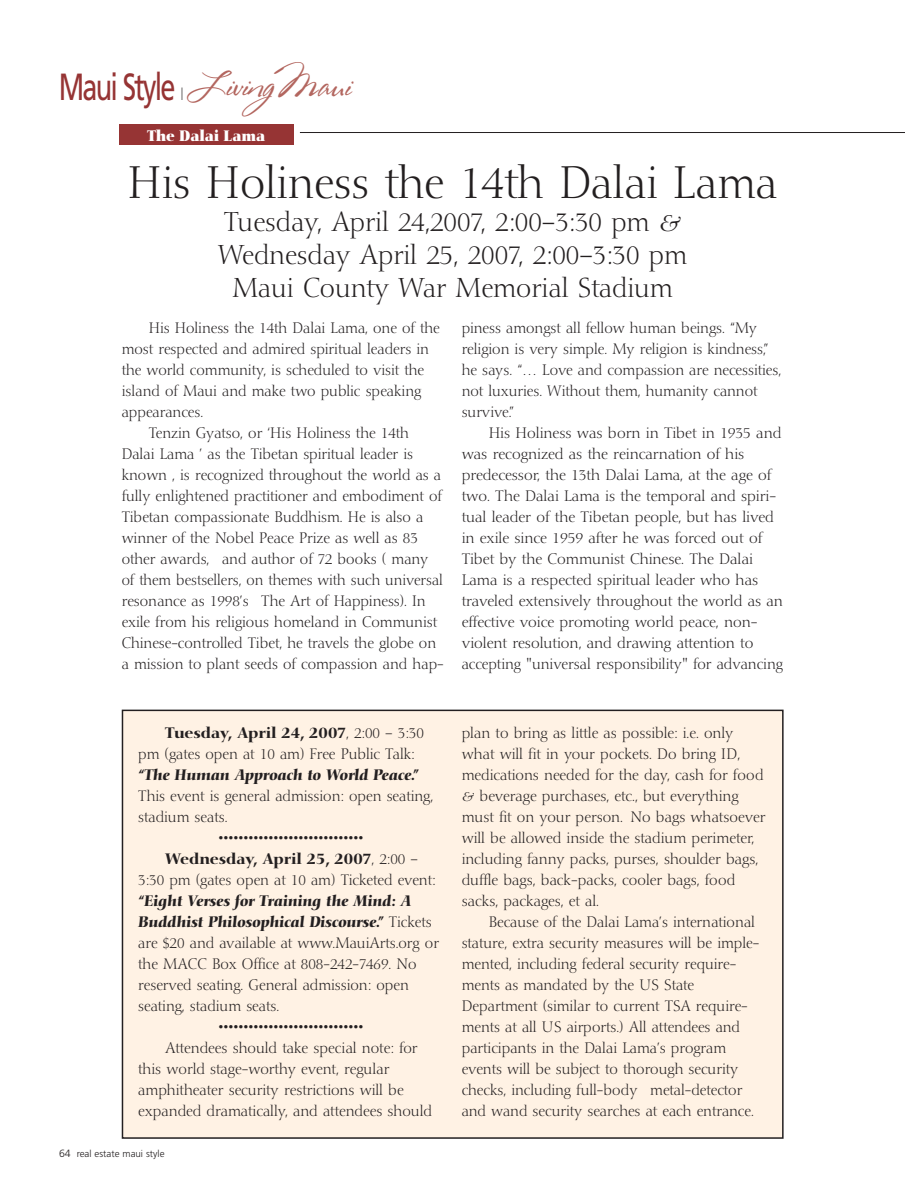
<style>
.page{position:relative;width:905px;height:1202px;background:#fff}
.page>*{position:absolute;margin:0;border:0;box-sizing:border-box;transform-origin:0 0}
.t1{font:300 45px "Nofret";color:#231f20}
.t2{font:36px "Stephanie Marie JF";color:#b3665f}
.t3{font:300 27px/33px "Nofret";color:#231f20;text-align:center}
.t4{font:300 15px/21px "Nofret";color:#231f20}
.t5{font:italic 500 15px "Nofret";color:#231f20}
.t6{font:500 15px "Nofret";color:#231f20}
.t7{font:700 15px "Nofret";color:#fff;scale:.85 1}
.t8{font:300 9.75px "Frutiger";color:#231f20}
.s1{font-family:"Frutiger";font-size:37.8px;color:#963434}
.s2{color:#231f20}
.s3{font-weight:500}
.s4{font-weight:500;font-style:italic}
.s5{font-weight:300}
.s6{font-weight:300;font-style:normal}
.s7{font-size:10.5px}
</style>
<div class="page">
<hr style="left:300px;top:132px;width:604px;height:1px;background:#231f20">
<div style="left:119px;top:124px;width:174px;height:21px;background:#963434"></div>
<div style="left:122px;top:710px;width:660px;height:428px;background:#fff2e4"></div>
<div style="left:122px;top:709px;width:661px;height:429px;border:2px solid #231f20"></div>
<p class="t2" style="left:59px;top:62px;width:293px"><span class="s1">Maui Style</span> <span class="s2">❘</span> LivingMaui</p>
<p class="t7" style="left:147px;top:129px;width:140px">The Dalai Lama</p>
<p class="t1" style="left:128px;top:163px;width:651px">His Holiness the 14th Dalai Lama</p>
<p class="t3" style="left:218px;top:208px;width:470px">Tuesday, April 24,2007, 2:00–3:30 pm &amp;<br>Wednesday April 25, 2007, 2:00–3:30 pm<br>Maui County War Memorial Stadium</p>
<p class="t4" style="left:149px;top:318px;width:292px">His Holiness the 14th Dalai Lama, one of the</p>
<p class="t4" style="left:122px;top:339px;width:309px">most respected and admired spiritual leaders in</p>
<p class="t4" style="left:122px;top:360px;width:304px">the world community, is scheduled to visit the</p>
<p class="t4" style="left:122px;top:381px;width:301px">island of Maui and make two public speaking</p>
<p class="t4" style="left:122px;top:402px;width:83px">appearances.</p>
<p class="t4" style="left:149px;top:423px;width:262px">Tenzin Gyatso, or ‘His Holiness the 14th</p>
<p class="t4" style="left:122px;top:444px;width:293px">Dalai Lama ’ as the Tibetan spiritual leader is</p>
<p class="t4" style="left:122px;top:465px;width:321px">known , is recognized throughout the world as a</p>
<p class="t4" style="left:122px;top:486px;width:322px">fully enlightened practitioner and embodiment of</p>
<p class="t4" style="left:122px;top:507px;width:303px">Tibetan compassionate Buddhism. He is also a</p>
<p class="t4" style="left:122px;top:528px;width:298px">winner of the Nobel Peace Prize as well as 83</p>
<p class="t4" style="left:122px;top:549px;width:308px">other awards, and author of 72 books ( many</p>
<p class="t4" style="left:122px;top:570px;width:323px">of them bestsellers, on themes with such universal</p>
<p class="t4" style="left:122px;top:591px;width:305px">resonance as 1998’s The Art of Happiness). In</p>
<p class="t4" style="left:122px;top:612px;width:317px">exile from his religious homeland in Communist</p>
<p class="t4" style="left:122px;top:633px;width:316px">Chinese-controlled Tibet, he travels the globe on</p>
<p class="t4" style="left:122px;top:654px;width:323px">a mission to plant seeds of compassion and hap-</p>
<p class="t4" style="left:461px;top:318px;width:297px">piness amongst all fellow human beings. “My</p>
<p class="t4" style="left:461px;top:339px;width:308px">religion is very simple. My religion is kindness,”</p>
<p class="t4" style="left:461px;top:360px;width:321px">he says. “… Love and compassion are necessities,</p>
<p class="t4" style="left:461px;top:381px;width:297px">not luxuries. Without them, humanity cannot</p>
<p class="t4" style="left:461px;top:402px;width:54px">survive.”</p>
<p class="t4" style="left:488px;top:423px;width:294px">His Holiness was born in Tibet in 1935 and</p>
<p class="t4" style="left:461px;top:444px;width:284px">was recognized as the reincarnation of his</p>
<p class="t4" style="left:461px;top:465px;width:311px">predecessor, the 13th Dalai Lama, at the age of</p>
<p class="t4" style="left:461px;top:486px;width:316px">two. The Dalai Lama is the temporal and spiri-</p>
<p class="t4" style="left:461px;top:507px;width:314px">tual leader of the Tibetan people, but has lived</p>
<p class="t4" style="left:461px;top:528px;width:302px">in exile since 1959 after he was forced out of</p>
<p class="t4" style="left:461px;top:549px;width:293px">Tibet by the Communist Chinese. The Dalai</p>
<p class="t4" style="left:461px;top:570px;width:298px">Lama is a respected spiritual leader who has</p>
<p class="t4" style="left:461px;top:591px;width:323px">traveled extensively throughout the world as an</p>
<p class="t4" style="left:461px;top:612px;width:297px">effective voice promoting world peace, non-</p>
<p class="t4" style="left:461px;top:633px;width:293px">violent resolution, and drawing attention to</p>
<p class="t4" style="left:461px;top:654px;width:323px">accepting "universal responsibility" for advancing</p>
<p class="t4" style="left:138px;top:723px;width:296px;text-indent:27px"><span class="s3">Tuesday, April 24, 2007</span>, 2:00 – 3:30 pm (gates open at 10 am) Free Public Talk: <span class="s4">“The Human Approach to World Peace.” </span>This event is general admission: open seating, stadium seats.</p>
<p class="t4" style="left:218px;top:828px;width:146px">•••••••••••••••••••••••••••••</p>
<p class="t6" style="left:165px;top:852px;width:254px">Wednesday, April 25, 2007<span class="s5">, 2:00 –</span></p>
<p class="t4" style="left:138px;top:870px;width:299px">3:30 pm (gates open at 10 am) Ticketed event:</p>
<p class="t5" style="left:138px;top:894px;width:274px">“Eight Verses for Training the Mind: A</p>
<p class="t5" style="left:138px;top:915px;width:295px">Buddhist Philosophical Discourse.” <span class="s6">Tickets</span></p>
<p class="t4" style="left:138px;top:933px;width:302px">are $20 and available at www.MauiArts.org or</p>
<p class="t4" style="left:138px;top:954px;width:280px">the MACC Box Office at 808-242-7469. No</p>
<p class="t4" style="left:138px;top:975px;width:272px">reserved seating. General admission: open</p>
<p class="t4" style="left:138px;top:996px;width:142px">seating, stadium seats.</p>
<p class="t4" style="left:218px;top:1017px;width:146px">•••••••••••••••••••••••••••••</p>
<p class="t4" style="left:165px;top:1038px;width:254px">Attendees should take special note: for</p>
<p class="t4" style="left:138px;top:1059px;width:253px">this world stage-worthy event, regular</p>
<p class="t4" style="left:138px;top:1080px;width:267px">amphitheater security restrictions will be</p>
<p class="t4" style="left:138px;top:1101px;width:295px">expanded dramatically, and attendees should</p>
<p class="t8" style="left:59px;top:1149px;width:107px"><span class="s7">64</span> real estate maui style</p>
<p class="t4" style="left:461px;top:723px;width:273px">plan to bring as little as possible: i.e. only</p>
<p class="t4" style="left:461px;top:744px;width:280px">what will fit in your pockets. Do bring ID,</p>
<p class="t4" style="left:461px;top:765px;width:303px">medications needed for the day, cash for food</p>
<p class="t4" style="left:461px;top:786px;width:278px">&amp; beverage purchases, etc., but everything</p>
<p class="t4" style="left:461px;top:807px;width:305px">must fit on your person. No bags whatsoever</p>
<p class="t4" style="left:461px;top:828px;width:294px">will be allowed inside the stadium perimeter,</p>
<p class="t4" style="left:461px;top:849px;width:298px">including fanny packs, purses, shoulder bags,</p>
<p class="t4" style="left:461px;top:870px;width:275px">duffle bags, back-packs, cooler bags, food</p>
<p class="t4" style="left:461px;top:891px;width:139px">sacks, packages, et al.</p>
<p class="t4" style="left:488px;top:912px;width:268px">Because of the Dalai Lama’s international</p>
<p class="t4" style="left:461px;top:933px;width:299px">stature, extra security measures will be imple-</p>
<p class="t4" style="left:461px;top:954px;width:276px">mented, including federal security require-</p>
<p class="t4" style="left:461px;top:975px;width:234px">ments as mandated by the US State</p>
<p class="t4" style="left:461px;top:996px;width:288px">Department (similar to current TSA require-</p>
<p class="t4" style="left:461px;top:1017px;width:280px">ments at all US airports.) All attendees and</p>
<p class="t4" style="left:461px;top:1038px;width:266px">participants in the Dalai Lama’s program</p>
<p class="t4" style="left:461px;top:1059px;width:278px">events will be subject to thorough security</p>
<p class="t4" style="left:461px;top:1080px;width:282px">checks, including full-body metal-detector</p>
<p class="t4" style="left:461px;top:1101px;width:294px">and wand security searches at each entrance.</p>
</div>
